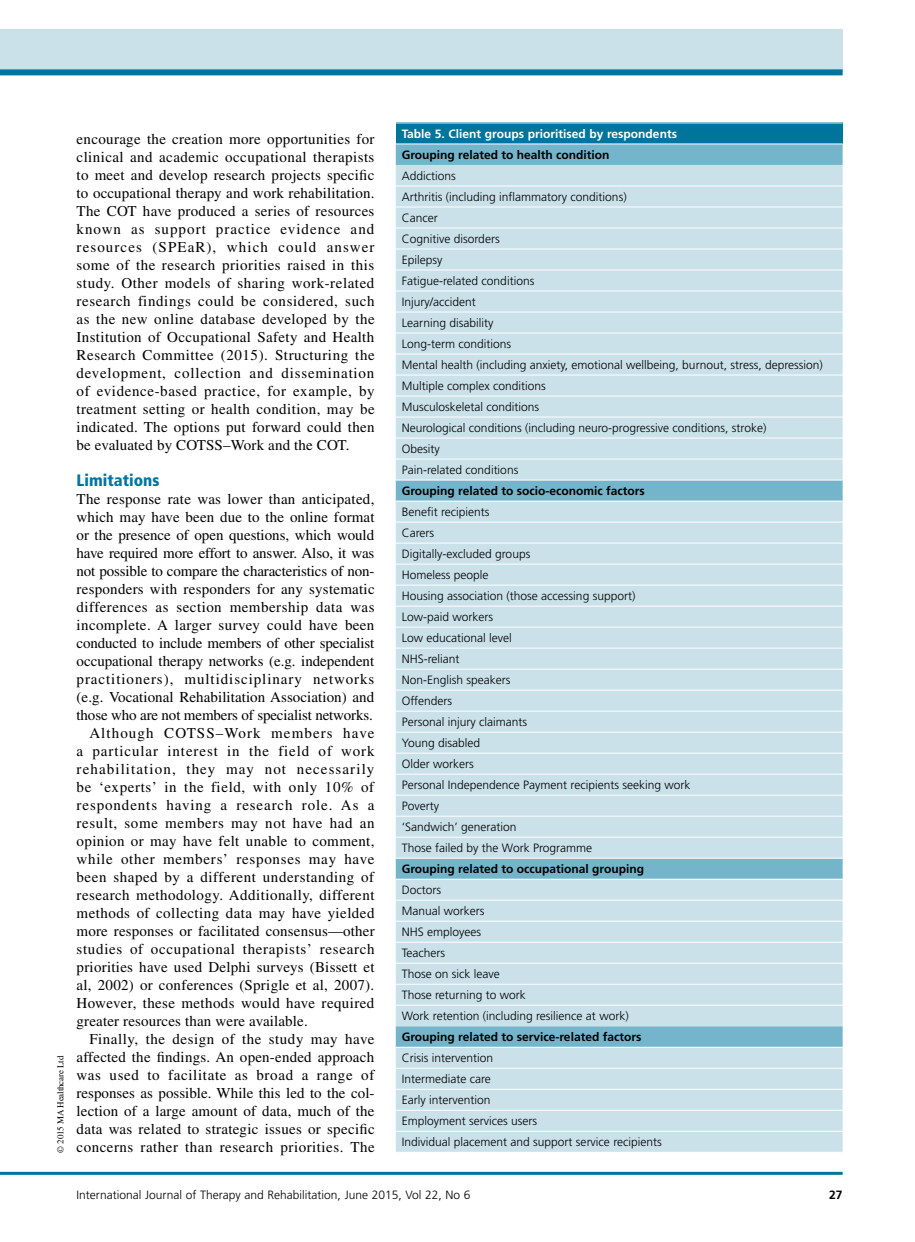
<style>
.page{position:relative;width:915px;height:1242px;background:#fff}
.page>*{position:absolute;margin:0;border:0;box-sizing:border-box;transform-origin:0 0}
.t1{font:900 condensed 16.5px "Frutiger LT Std";color:#00759c}
.t2{font:15px/18px "Times LT Std";letter-spacing:.02em;color:#000;text-align:justify}
.t3{font:15px "Times LT Std";letter-spacing:-.01em;color:#000}
.t4{font:15px "Times LT Std";color:#000}
.t5{font:15px "Times LT Std";letter-spacing:.06em;color:#000}
.t6{font:15px "Times LT Std";letter-spacing:.045em;color:#000}
.t7{font:15px "Times LT Std";letter-spacing:.04em;color:#000}
.t8{font:15px "Times LT Std";letter-spacing:.075em;color:#000}
.t9{font:15px "Times LT Std";letter-spacing:.05em;color:#000}
.t10{font:15px "Times LT Std";letter-spacing:.07em;color:#000}
.t11{font:300 12px/21px "Frutiger LT Std";color:#000}
.t12{font:700 12px "Frutiger LT Std";color:#000}
.t13{font:700 12px "Frutiger LT Std";color:#fff}
.t14{font:9px "Times LT Std";letter-spacing:-.015em;color:#000}
</style>
<div class="page">
<div style="left:0;top:29px;width:842px;height:43px;background:#cae1ea"></div>
<div style="left:0;top:69px;width:842px;height:6px;background:#00759c"></div>
<hr style="left:0;top:1171px;width:842px;height:3px;background:#00759c">
<div style="left:395px;top:123px;width:447px;height:21px;background:#00759c"></div>
<div style="left:395px;top:145px;width:447px;height:20px;background:#74b5cb"></div>
<svg style="left:395px;top:165px;width:447px;height:987px;background:#c5dee8"></svg>
<hr style="left:395px;top:123px;width:447px;height:1px;background:#fff">
<hr style="left:395px;top:186px;width:447px;height:1px;background:#fff">
<hr style="left:395px;top:207px;width:447px;height:1px;background:#fff">
<hr style="left:395px;top:228px;width:447px;height:1px;background:#fff">
<hr style="left:395px;top:249px;width:447px;height:1px;background:#fff">
<hr style="left:395px;top:270px;width:447px;height:1px;background:#fff">
<hr style="left:395px;top:291px;width:447px;height:1px;background:#fff">
<hr style="left:395px;top:312px;width:447px;height:1px;background:#fff">
<hr style="left:395px;top:333px;width:447px;height:1px;background:#fff">
<hr style="left:395px;top:354px;width:447px;height:1px;background:#fff">
<hr style="left:395px;top:375px;width:447px;height:1px;background:#fff">
<hr style="left:395px;top:396px;width:447px;height:1px;background:#fff">
<hr style="left:395px;top:417px;width:447px;height:1px;background:#fff">
<hr style="left:395px;top:438px;width:447px;height:1px;background:#fff">
<hr style="left:395px;top:459px;width:447px;height:1px;background:#fff">
<hr style="left:395px;top:480px;width:447px;height:1px;background:#fff">
<hr style="left:395px;top:501px;width:447px;height:1px;background:#fff">
<hr style="left:395px;top:522px;width:447px;height:1px;background:#fff">
<hr style="left:395px;top:543px;width:447px;height:1px;background:#fff">
<hr style="left:395px;top:564px;width:447px;height:1px;background:#fff">
<hr style="left:395px;top:585px;width:447px;height:1px;background:#fff">
<hr style="left:395px;top:606px;width:447px;height:1px;background:#fff">
<hr style="left:395px;top:627px;width:447px;height:1px;background:#fff">
<hr style="left:395px;top:648px;width:447px;height:1px;background:#fff">
<hr style="left:395px;top:669px;width:447px;height:1px;background:#fff">
<hr style="left:395px;top:690px;width:447px;height:1px;background:#fff">
<hr style="left:395px;top:711px;width:447px;height:1px;background:#fff">
<hr style="left:395px;top:732px;width:447px;height:1px;background:#fff">
<hr style="left:395px;top:753px;width:447px;height:1px;background:#fff">
<hr style="left:395px;top:774px;width:447px;height:1px;background:#fff">
<hr style="left:395px;top:795px;width:447px;height:1px;background:#fff">
<hr style="left:395px;top:816px;width:447px;height:1px;background:#fff">
<hr style="left:395px;top:837px;width:447px;height:1px;background:#fff">
<hr style="left:395px;top:858px;width:447px;height:1px;background:#fff">
<hr style="left:395px;top:879px;width:447px;height:1px;background:#fff">
<hr style="left:395px;top:900px;width:447px;height:1px;background:#fff">
<hr style="left:395px;top:921px;width:447px;height:1px;background:#fff">
<hr style="left:395px;top:942px;width:447px;height:1px;background:#fff">
<hr style="left:395px;top:963px;width:447px;height:1px;background:#fff">
<hr style="left:395px;top:984px;width:447px;height:1px;background:#fff">
<hr style="left:395px;top:1005px;width:447px;height:1px;background:#fff">
<hr style="left:395px;top:1047px;width:447px;height:1px;background:#fff">
<hr style="left:395px;top:1068px;width:447px;height:1px;background:#fff">
<hr style="left:395px;top:1089px;width:447px;height:1px;background:#fff">
<hr style="left:395px;top:1110px;width:447px;height:1px;background:#fff">
<hr style="left:395px;top:1131px;width:447px;height:1px;background:#fff">
<p class="t14" style="left:55px;top:1152px;width:98px;rotate:-90deg">© 2015 MA Healthcare Ltd</p>
<p class="t2" style="left:77px;top:130px;width:299px">encourage the creation more opportunities for clinical and academic occupational therapists to meet and develop research projects specific to occupational therapy and work rehabilitation.<br>The COT have produced a series of resources known as support practice evidence and resources (SPEaR), which could answer some of the research priorities raised in this study. Other models of sharing work-related research findings could be considered, such as the new online database developed by the Institution of Occupational Safety and Health Research Committee (2015). Structuring the development, collection and dissemination of evidence-based practice, for example, by treatment setting or health condition, may be indicated. The options put forward could then be evaluated by COTSS–Work and the COT.</p>
<p class="t1" style="left:77px;top:470px;width:84px">Limitations</p>
<p class="t2" style="left:77px;top:490px;width:299px">The response rate was lower than anticipated,</p>
<p class="t2" style="left:77px;top:508px;width:299px">which may have been due to the online format</p>
<p class="t4" style="left:77px;top:527px;width:299px">or the presence of open questions, which would</p>
<p class="t3" style="left:77px;top:545px;width:299px">have required more effort to answer. Also, it was</p>
<p class="t3" style="left:77px;top:563px;width:299px">not possible to compare the characteristics of non-</p>
<p class="t2" style="left:77px;top:580px;width:299px">responders with responders for any systematic</p>
<p class="t2" style="left:77px;top:598px;width:299px">differences as section membership data was</p>
<p class="t2" style="left:77px;top:616px;width:299px">incomplete. A larger survey could have been</p>
<p class="t3" style="left:77px;top:635px;width:299px">conducted to include members of other specialist</p>
<p class="t4" style="left:77px;top:653px;width:299px">occupational therapy networks (e.g. independent</p>
<p class="t5" style="left:77px;top:671px;width:299px">practitioners), multidisciplinary networks</p>
<p class="t2" style="left:77px;top:688px;width:299px">(e.g. Vocational Rehabilitation Association) and</p>
<p class="t3" style="left:77px;top:707px;width:297px">those who are not members of specialist networks.</p>
<p class="t10" style="left:89px;top:725px;width:286px">Although COTSS–Work members have</p>
<p class="t5" style="left:77px;top:743px;width:299px">a particular interest in the field of work</p>
<p class="t8" style="left:77px;top:761px;width:299px">rehabilitation, they may not necessarily</p>
<p class="t7" style="left:77px;top:779px;width:299px">be ‘experts’ in the field, with only 10% of</p>
<p class="t5" style="left:77px;top:797px;width:299px">respondents having a research role. As a</p>
<p class="t7" style="left:77px;top:815px;width:299px">result, some members may not have had an</p>
<p class="t2" style="left:77px;top:832px;width:299px">opinion or may have felt unable to comment,</p>
<p class="t9" style="left:77px;top:851px;width:299px">while other members’ responses may have</p>
<p class="t2" style="left:77px;top:868px;width:299px">been shaped by a different understanding of</p>
<p class="t2" style="left:77px;top:886px;width:299px">research methodology. Additionally, different</p>
<p class="t2" style="left:77px;top:904px;width:299px">methods of collecting data may have yielded</p>
<p class="t2" style="left:77px;top:922px;width:299px">more responses or facilitated consensus—other</p>
<p class="t6" style="left:77px;top:941px;width:299px">studies of occupational therapists’ research</p>
<p class="t2" style="left:77px;top:958px;width:299px">priorities have used Delphi surveys (Bissett et</p>
<p class="t2" style="left:77px;top:976px;width:299px">al, 2002) or conferences (Sprigle et al, 2007).</p>
<p class="t2" style="left:77px;top:994px;width:299px">However, these methods would have required</p>
<p class="t2" style="left:77px;top:1012px;width:233px">greater resources than were available.</p>
<p class="t2" style="left:89px;top:1030px;width:286px">Finally, the design of the study may have</p>
<p class="t2" style="left:77px;top:1048px;width:299px">affected the findings. An open-ended approach</p>
<p class="t6" style="left:77px;top:1067px;width:299px">was used to facilitate as broad a range of</p>
<p class="t4" style="left:77px;top:1085px;width:299px">responses as possible. While this led to the col-</p>
<p class="t2" style="left:77px;top:1102px;width:299px">lection of a large amount of data, much of the</p>
<p class="t2" style="left:77px;top:1120px;width:299px">data was related to strategic issues or specific</p>
<p class="t2" style="left:77px;top:1138px;width:299px">concerns rather than research priorities. The</p>
<p class="t13" style="left:401px;top:127px;width:276px">Table 5. Client groups prioritised by respondents</p>
<p class="t12" style="left:401px;top:148px;width:209px">Grouping related to health condition</p>
<p class="t11" style="left:401px;top:165px;width:422px">Addictions<br>Arthritis (including inflammatory conditions)<br>Cancer<br>Cognitive disorders<br>Epilepsy<br>Fatigue-related conditions<br>Injury/accident<br>Learning disability<br>Long-term conditions<br>Mental health (including anxiety, emotional wellbeing, burnout, stress, depression)<br>Multiple complex conditions<br>Musculoskeletal conditions<br>Neurological conditions (including neuro-progressive conditions, stroke)<br>Obesity<br>Pain-related conditions</p>
<p class="t12" style="left:401px;top:484px;width:244px">Grouping related to socio-economic factors</p>
<p class="t11" style="left:401px;top:501px;width:290px">Benefit recipients<br>Carers<br>Digitally-excluded groups<br>Homeless people<br>Housing association (those accessing support)<br>Low-paid workers<br>Low educational level<br>NHS-reliant<br>Non-English speakers<br>Offenders<br>Personal injury claimants<br>Young disabled<br>Older workers<br>Personal Independence Payment recipients seeking work<br>Poverty<br>‘Sandwich’ generation<br>Those failed by the Work Programme</p>
<p class="t12" style="left:401px;top:862px;width:244px">Grouping related to occupational grouping</p>
<p class="t11" style="left:401px;top:879px;width:228px">Doctors<br>Manual workers<br>NHS employees<br>Teachers<br>Those on sick leave<br>Those returning to work<br>Work retention (including resilience at work)</p>
<p class="t12" style="left:401px;top:1030px;width:241px">Grouping related to service-related factors</p>
<p class="t11" style="left:401px;top:1047px;width:261px">Crisis intervention<br>Intermediate care<br>Early intervention<br>Employment services users<br>Individual placement and support service recipients</p>
<p class="t11" style="left:77px;top:1184px;width:395px">International Journal of Therapy and Rehabilitation, June 2015, Vol 22, No 6</p>
<p class="t12" style="left:829px;top:1188px;width:15px">27</p>
</div>
